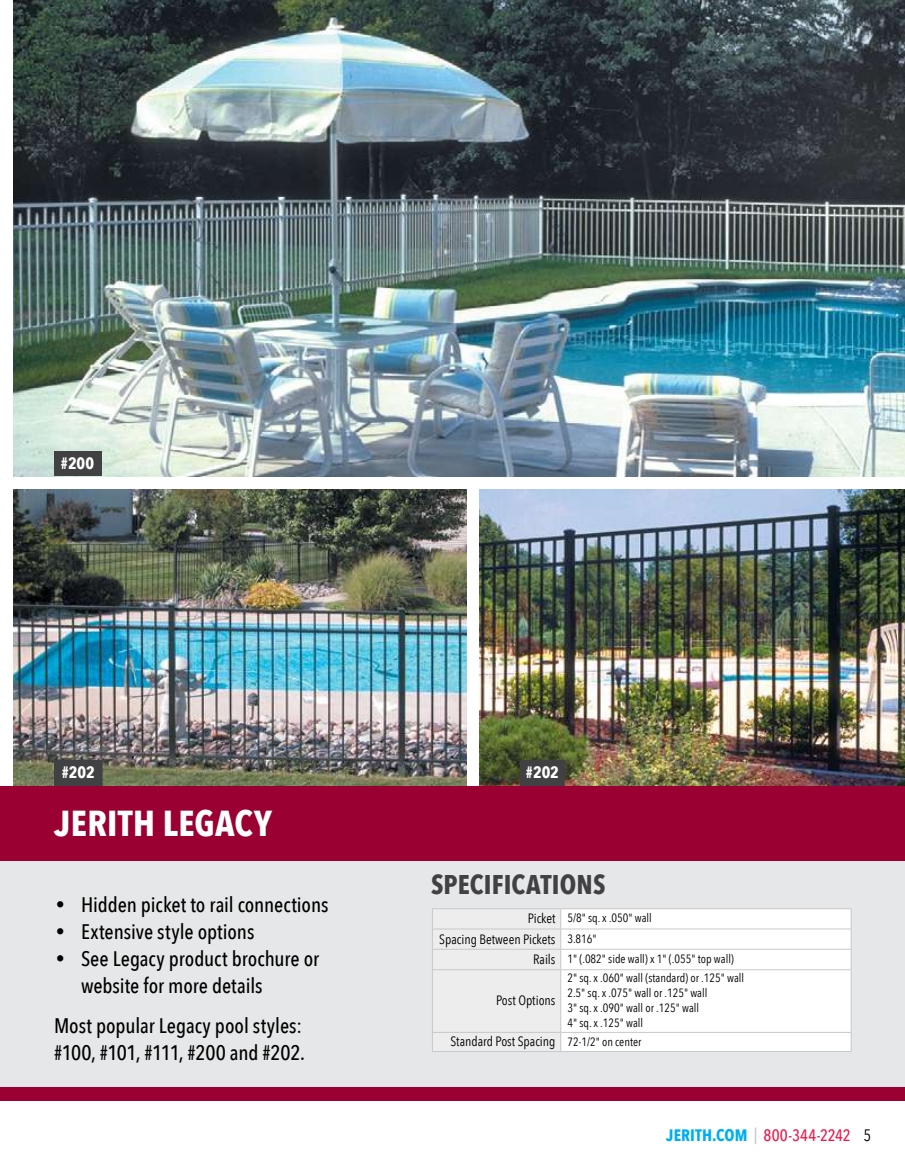
<style>
.page{position:relative;width:905px;height:1175px;background:#fff}
.page>*{position:absolute;margin:0;border:0;box-sizing:border-box;transform-origin:0 0}
.t1{font:700 36px "Avenir Next Condensed";letter-spacing:.01em;color:#fff}
.t2{font:700 27px "Avenir Next Condensed";letter-spacing:.005em;color:#414042}
.t3{font:500 21px/27px "Avenir Next Condensed";letter-spacing:-.005em;color:#000}
.t4{font:500 16.5px "Avenir Next Condensed";letter-spacing:.01em;color:#ed174b}
.t5{font:700 16.5px "Avenir Next Condensed";color:#fff}
.t6{font:13.5px "Avenir Next Condensed";color:#000}
.t7{font:12px/15px "Avenir Next Condensed";color:#000}
.s1{font-family:"DejaVu Sans";font-weight:400}
.s2{font-size:13.5px}
.s3{font-size:12px}
.s4{font-weight:700;color:#00aeef}
.s5{color:#c7c8ca}
.s6{font-weight:400;color:#000}
</style>
<div class="page">
<img style="left:13px;top:0;width:891px;height:476px">
<img style="left:14px;top:490px;width:452px;height:296px">
<div style="left:0;top:793px;width:904px;height:307px;background:#e6e7e8"></div>
<div style="left:54px;top:451px;width:47px;height:25px;background:#414042"></div>
<img style="left:479px;top:490px;width:425px;height:296px">
<div style="left:521px;top:760px;width:43px;height:25px;background:#414042"></div>
<div style="left:520px;top:760px;width:44px;height:26px;border:2px solid #414042"></div>
<div style="left:55px;top:760px;width:47px;height:25px;background:#414042"></div>
<div style="left:54px;top:760px;width:48px;height:26px;border:2px solid #414042"></div>
<div style="left:0;top:786px;width:904px;height:74px;background:#9a0032"></div>
<div style="left:0;top:1087px;width:904px;height:13px;background:#9a0032"></div>
<svg style="left:432px;top:908px;width:419px;height:143px"></svg>
<hr style="left:432px;top:1051px;width:128px;height:1px;background:#c7c8ca">
<hr style="left:560px;top:1051px;width:291px;height:1px;background:#c7c8ca">
<h3 class="t5" style="left:61px;top:453px;width:35px">#200</h3>
<h3 class="t5" style="left:62px;top:762px;width:35px">#202</h3>
<h3 class="t5" style="left:526px;top:762px;width:35px">#202</h3>
<h1 class="t1" style="left:55px;top:801px;width:219px">JERITH LEGACY</h1>
<h3 class="t3" style="left:54px;top:891px;width:276px"><span class="s1">•</span> Hidden picket to rail connections</h3>
<h3 class="t3" style="left:54px;top:918px;width:202px"><span class="s1">•</span> Extensive style options</h3>
<h3 class="t3" style="left:81px;top:945px;width:240px;text-indent:-27px"><span class="s1">•</span> See Legacy product brochure or website for more details</h3>
<h3 class="t3" style="left:54px;top:1012px;width:252px">Most popular Legacy pool styles: #100, #101, #111, #200 and #202.</h3>
<h2 class="t2" style="left:431px;top:868px;width:176px">SPECIFICATIONS</h2>
<p class="t7" style="left:528px;top:910px;width:126px"><span class="s2">Picket</span> 5/8" sq. x .050" wall</p>
<p class="t6" style="left:439px;top:927px;width:159px">Spacing Between Pickets <span class="s3">3.816"</span></p>
<p class="t7" style="left:533px;top:950px;width:202px"><span class="s2">Rails</span> 1" (.082" side wall) x 1" (.055" top wall)</p>
<p class="t6" style="left:496px;top:989px;width:61px">Post Options</p>
<p class="t7" style="left:567px;top:969px;width:178px">2" sq. x .060" wall (standard) or .125" wall<br>2.5" sq. x .075" wall or .125" wall<br>3" sq. x .090" wall or .125" wall<br>4" sq. x .125" wall</p>
<p class="t6" style="left:450px;top:1030px;width:192px">Standard Post Spacing <span class="s3">72-1/2" on center</span></p>
<h3 class="t4" style="left:666px;top:1125px;width:206px"><span class="s4">JERITH.COM</span> <span class="s5">|</span> 800-344-2242 <span class="s6">5</span></h3>
</div>
